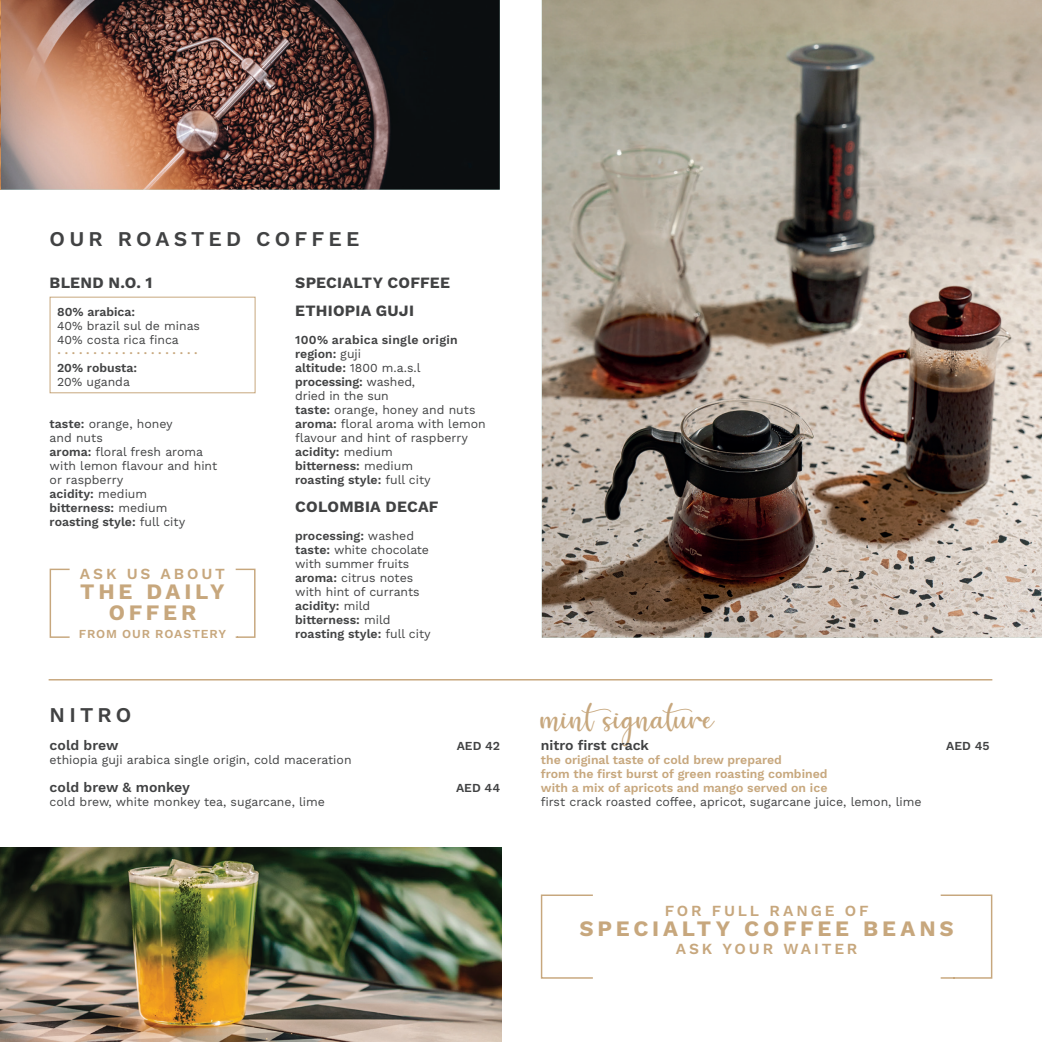
<style>
.page{position:relative;width:1042px;height:1042px;background:#fff}
.page>*{position:absolute;margin:0;border:0;box-sizing:border-box;transform-origin:0 0}
.t1{font:35px "Hello";color:#c7a77d}
.t2{font:700 22.05px/20.7px "Work Sans";letter-spacing:.175em;color:#c7a77d;text-align:center}
.t3{font:600 21px "Work Sans";letter-spacing:.2em;color:#414243}
.t4{font:700 15.75px/28px "Work Sans";letter-spacing:.015em;color:#414243}
.t5{font:600 15.4px "Work Sans";letter-spacing:.185em;color:#c7a77d}
.t6{font:600 14px "Work Sans";color:#414243}
.t7{font:12.25px/14px "Work Sans";color:#414243}
.t8{font:600 12.25px/14px "Work Sans";color:#c7a77d}
.t9{font:600 12.25px "Work Sans";color:#414243}
.t10{font:600 12.25px "Work Sans";letter-spacing:.07em;color:#c7a77d}
.s1{font-weight:600}
</style>
<div class="page">
<hr style="left:49px;top:679px;width:943px;height:1px;background:#c7a77d">
<div style="left:50px;top:297px;width:205px;height:96px;border:1px solid #c7a77d"></div>
<svg style="left:49px;top:568px;width:207px;height:70px"></svg>
<img style="left:0;top:0;width:500px;height:190px">
<img style="left:0;top:848px;width:501px;height:194px">
<svg style="left:540px;top:894px;width:453px;height:85px"></svg>
<img style="left:542px;top:0;width:500px;height:638px">
<h3 class="t3" style="left:50px;top:226px;width:311px">OUR ROASTED COFFEE</h3>
<p class="t4" style="left:50px;top:269px;width:104px">BLEND N.O. 1</p>
<p class="t9" style="left:57px;top:304px;width:80px">80% arabica:</p>
<p class="t7" style="left:57px;top:319px;width:144px">40% brazil sul de minas<br>40% costa rica finca</p>
<p class="t9" style="left:57px;top:360px;width:82px">20% robusta:</p>
<p class="t7" style="left:57px;top:375px;width:74px">20% uganda</p>
<p class="t7" style="left:50px;top:417px;width:169px"><span class="s1">taste:</span> orange, honey<br>and nuts<br><span class="s1">aroma:</span> floral fresh aroma with lemon flavour and hint or raspberry<br><span class="s1">acidity:</span> medium<br><span class="s1">bitterness:</span> medium <span class="s1">roasting style:</span> full city</p>
<p class="t8" style="left:58px;top:343px;width:142px">. . . . . . . . . . . . . . . . . . . .</p>
<p class="t5" style="left:80px;top:564px;width:147px">ASK US ABOUT</p>
<h2 class="t2" style="left:80px;top:582px;width:146px">THE DAILY<br>OFFER</h2>
<p class="t10" style="left:79px;top:626px;width:149px">FROM OUR ROASTERY</p>
<p class="t4" style="left:295px;top:269px;width:156px">SPECIALTY COFFEE<br>ETHIOPIA GUJI</p>
<p class="t7" style="left:295px;top:333px;width:192px"><span class="s1">100% arabica single origin region:</span> guji<br><span class="s1">altitude:</span> 1800 m.a.s.l <span class="s1">processing:</span> washed,<br>dried in the sun<br><span class="s1">taste:</span> orange, honey and nuts <span class="s1">aroma:</span> floral aroma with lemon flavour and hint of raspberry <span class="s1">acidity:</span> medium<br><span class="s1">bitterness:</span> medium<br><span class="s1">roasting style:</span> full city</p>
<p class="t4" style="left:295px;top:493px;width:145px">COLOMBIA DECAF</p>
<p class="t7" style="left:295px;top:529px;width:137px"><span class="s1">processing:</span> washed <span class="s1">taste:</span> white chocolate with summer fruits <span class="s1">aroma:</span> citrus notes with hint of currants <span class="s1">acidity:</span> mild <span class="s1">bitterness:</span> mild <span class="s1">roasting style:</span> full city</p>
<h3 class="t3" style="left:50px;top:702px;width:83px">NITRO</h3>
<p class="t6" style="left:50px;top:737px;width:70px">cold brew</p>
<p class="t9" style="left:457px;top:738px;width:45px">AED 42</p>
<p class="t7" style="left:50px;top:753px;width:303px">ethiopia guji arabica single origin, cold maceration</p>
<p class="t6" style="left:50px;top:779px;width:142px">cold brew &amp; monkey</p>
<p class="t9" style="left:456px;top:780px;width:46px">AED 44</p>
<p class="t7" style="left:50px;top:795px;width:277px">cold brew, white monkey tea, sugarcane, lime</p>
<h1 class="t1" style="left:541px;top:699px;width:175px">mintsignature</h1>
<p class="t6" style="left:541px;top:737px;width:110px">nitro first crack</p>
<p class="t9" style="left:946px;top:738px;width:45px">AED 45</p>
<p class="t8" style="left:541px;top:753px;width:288px">the original taste of cold brew prepared<br>from the first burst of green roasting combined with a mix of apricots and mango served on ice</p>
<p class="t7" style="left:541px;top:795px;width:382px">first crack roasted coffee, apricot, sugarcane juice, lemon, lime</p>
<p class="t5" style="left:665px;top:901px;width:205px">FOR FULL RANGE OF</p>
<h2 class="t2" style="left:579px;top:919px;width:376px">SPECIALTY COFFEE BEANS</h2>
<p class="t5" style="left:676px;top:939px;width:183px">ASK YOUR WAITER</p>
</div>
